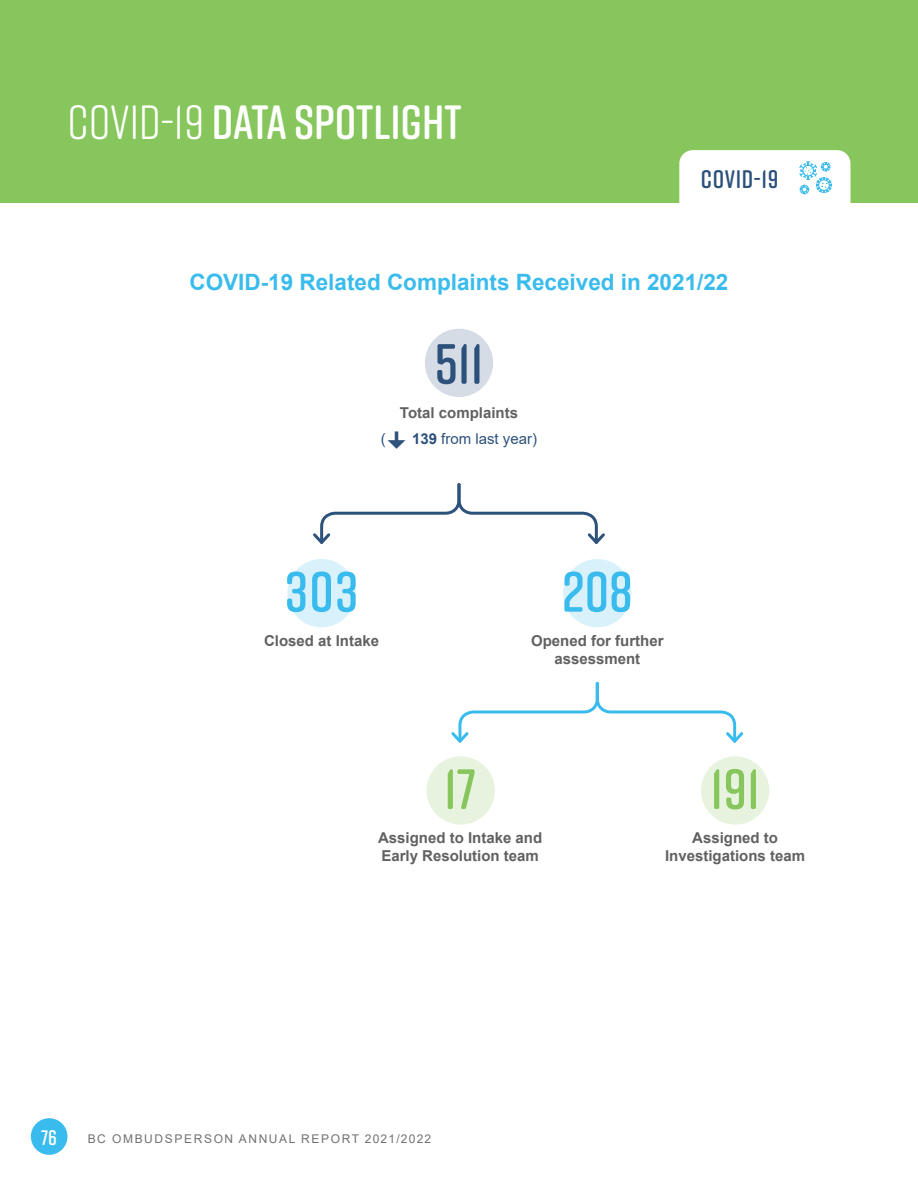
<style>
.page{position:relative;width:918px;height:1188px;background:#fff}
.page>*{position:absolute;margin:0;border:0;box-sizing:border-box;transform-origin:0 0}
.t1{font:600 56.7px "Rift Soft";letter-spacing:.01em;color:#39bced}
.t2{font:600 56.7px "Rift Soft";color:#87c65d}
.t3{font:600 56.7px "Rift Soft";color:#2c517b}
.t4{font:600 48px "Rift Soft";color:#fff}
.t5{font:600 25.35px "Rift Soft";letter-spacing:.025em;color:#2c517b}
.t6{font:700 22.5px "Arial";color:#39bced}
.t7{font:600 21px "Rift Soft";color:#fff}
.t8{font:700 15px/18px "Arial";color:#616162;text-align:center}
.t9{font:15px "Arial";color:#2c517b}
.t10{font:12px "Arial";letter-spacing:.135em;color:#737171}
.s1{font-weight:400}
.s2{font-weight:700}
</style>
<div class="page">
<div style="left:31px;top:1118px;width:37px;height:37px;background:#39bced;border-radius:50%"></div>
<svg style="left:313px;top:483px;width:292px;height:61px"></svg>
<svg style="left:451px;top:681px;width:293px;height:62px"></svg>
<div style="left:287px;top:559px;width:69px;height:68px;background:#d8f1fb;border-radius:50%"></div>
<div style="left:425px;top:329px;width:68px;height:68px;background:#d5dce5;border-radius:50%"></div>
<div style="left:563px;top:559px;width:68px;height:68px;background:#d8f1fb;border-radius:50%"></div>
<div style="left:427px;top:756px;width:68px;height:69px;background:#e7f3df;border-radius:50%"></div>
<div style="left:701px;top:756px;width:68px;height:69px;background:#e7f3df;border-radius:50%"></div>
<div style="left:0;top:0;width:918px;height:202px;background:#87c65d"></div>
<svg style="left:679px;top:150px;width:171px;height:53px;background:#f6fbfc"></svg>
<h2 class="t4" style="left:68px;top:88px;width:396px"><span class="s1">COVID-19</span> DATA SPOTLIGHT</h2>
<h3 class="t5" style="left:701px;top:161px;width:79px">COVID-19</h3>
<h3 class="t6" style="left:190px;top:266px;width:540px">COVID-19 Related Complaints Received in 2021/22</h3>
<h1 class="t3" style="left:435px;top:324px;width:50px">511</h1>
<p class="t8" style="left:400px;top:404px;width:120px">Total complaints</p>
<p class="t9" style="left:381px;top:429px;width:6px">(</p>
<p class="t9" style="left:412px;top:429px;width:127px"><span class="s2">139</span> from last year)</p>
<h1 class="t1" style="left:285px;top:551px;width:74px">303</h1>
<p class="t8" style="left:264px;top:632px;width:117px">Closed at Intake</p>
<h1 class="t1" style="left:562px;top:551px;width:72px">208</h1>
<p class="t8" style="left:531px;top:632px;width:134px">Opened for further assessment</p>
<h1 class="t2" style="left:444px;top:749px;width:34px">17</h1>
<p class="t8" style="left:378px;top:829px;width:166px;text-align:left">Assigned to Intake and<br>Early Resolution team</p>
<h3 class="t7" style="left:41px;top:1122px;width:17px">76</h3>
<p class="t10" style="left:88px;top:1130px;width:345px">BC OMBUDSPERSON ANNUAL REPORT 2021/2022</p>
<h1 class="t2" style="left:710px;top:749px;width:51px">191</h1>
<p class="t8" style="left:665px;top:829px;width:142px">Assigned to<br>Investigations team</p>
</div>
